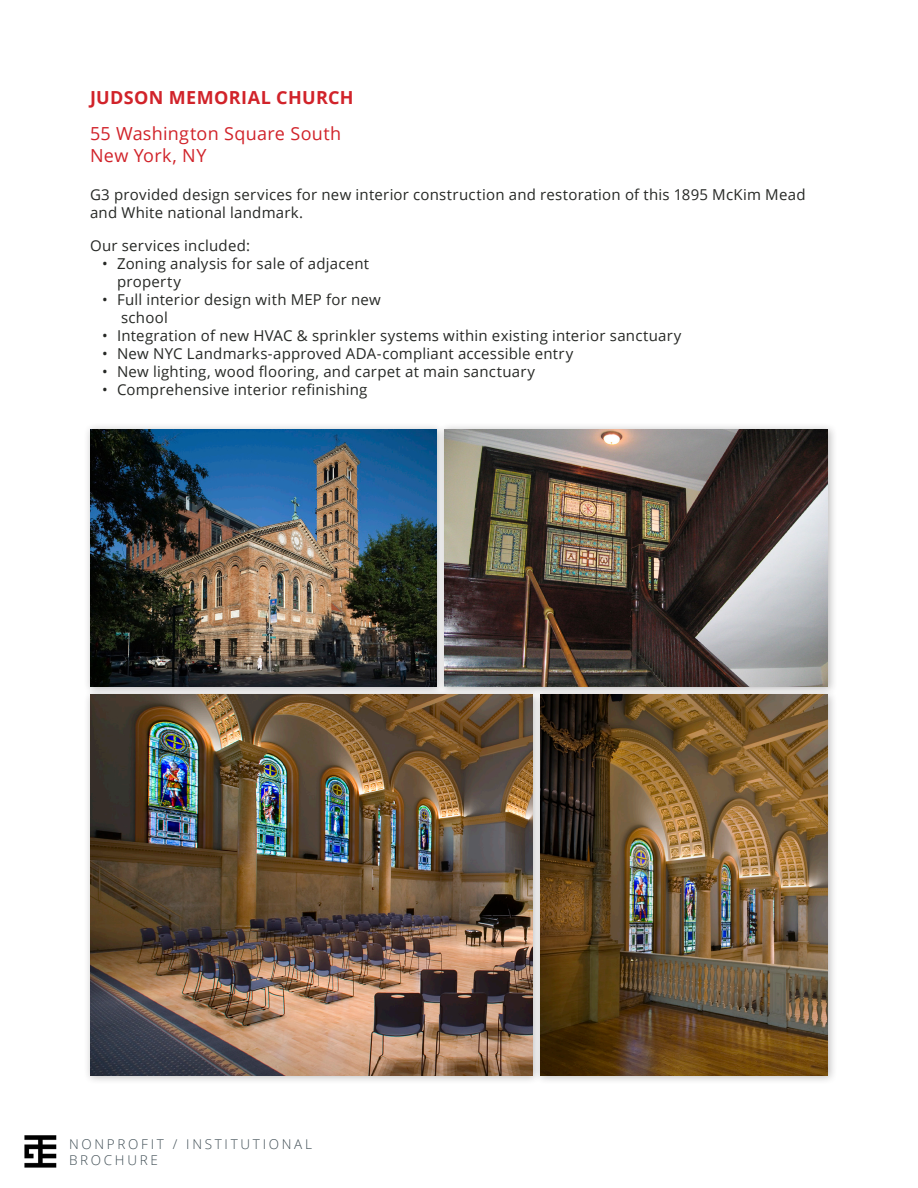
<style>
.page{position:relative;width:918px;height:1188px;background:#fff}
.page>*{position:absolute;margin:0;border:0;box-sizing:border-box;transform-origin:0 0}
.Body_Text_-_Align_Le{font:18px/21.6px "Open Sans";letter-spacing:.015em;color:#d1232a}
.Body_Text_-_Align_Le-2{font:700 18px "Open Sans";letter-spacing:.02em;color:#d1232a}
.Body_Text_-_Align_Le-3{font:15px/18px "Open Sans";letter-spacing:.015em;color:#262825}
.Body_Text_-_Align_Ri{font:15px "Open Sans";letter-spacing:.015em;color:#262825}
.t1{font:300 13.5px/16.2px "Open Sans";letter-spacing:.2em;color:#414f56}
</style>
<div class="page">
<div style="left:83px;top:688px;width:459px;height:397px;background:#231f20;opacity:.3"></div>
<img style="left:90px;top:697px;width:442px;height:378px">
<img style="left:24px;top:1135px;width:33px;height:33px">
<div style="left:83px;top:422px;width:363px;height:275px;background:#231f20;opacity:.3"></div>
<img style="left:90px;top:429px;width:346px;height:258px">
<div style="left:437px;top:422px;width:400px;height:275px;background:#231f20;opacity:.3"></div>
<img style="left:444px;top:429px;width:384px;height:258px">
<div style="left:533px;top:688px;width:305px;height:397px;background:#231f20;opacity:.3"></div>
<img style="left:540px;top:694px;width:288px;height:381px">
<p class="Body_Text_-_Align_Le-2" style="left:90px;top:85px;width:265px">JUDSON MEMORIAL CHURCH</p>
<p class="Body_Text_-_Align_Le" style="left:90px;top:123px;width:253px">55 Washington Square South<br>New York, NY</p>
<p class="Body_Text_-_Align_Le-3" style="left:90px;top:186px;width:717px">G3 provided design services for new interior construction and restoration of this 1895 McKim Mead and White national landmark.</p>
<p class="Body_Text_-_Align_Ri" style="left:90px;top:236px;width:161px">Our services included:</p>
<p class="Body_Text_-_Align_Le-3" style="left:117px;top:255px;width:254px;text-indent:-15px">• Zoning analysis for sale of adjacent property</p>
<p class="Body_Text_-_Align_Le-3" style="left:121px;top:291px;width:261px;text-indent:-19px">• Full interior design with MEP for new school</p>
<p class="Body_Text_-_Align_Le-3" style="left:102px;top:327px;width:581px">• Integration of new HVAC &amp; sprinkler systems within existing interior sanctuary</p>
<p class="Body_Text_-_Align_Le-3" style="left:102px;top:345px;width:473px">• New NYC Landmarks-approved ADA-compliant accessible entry</p>
<p class="Body_Text_-_Align_Le-3" style="left:102px;top:363px;width:435px">• New lighting, wood flooring, and carpet at main sanctuary</p>
<p class="Body_Text_-_Align_Le-3" style="left:102px;top:381px;width:267px">• Comprehensive interior refinishing</p>
<p class="t1" style="left:69px;top:1135px;width:244px">NONPROFIT / INSTITUTIONAL<br>BROCHURE</p>
</div>
